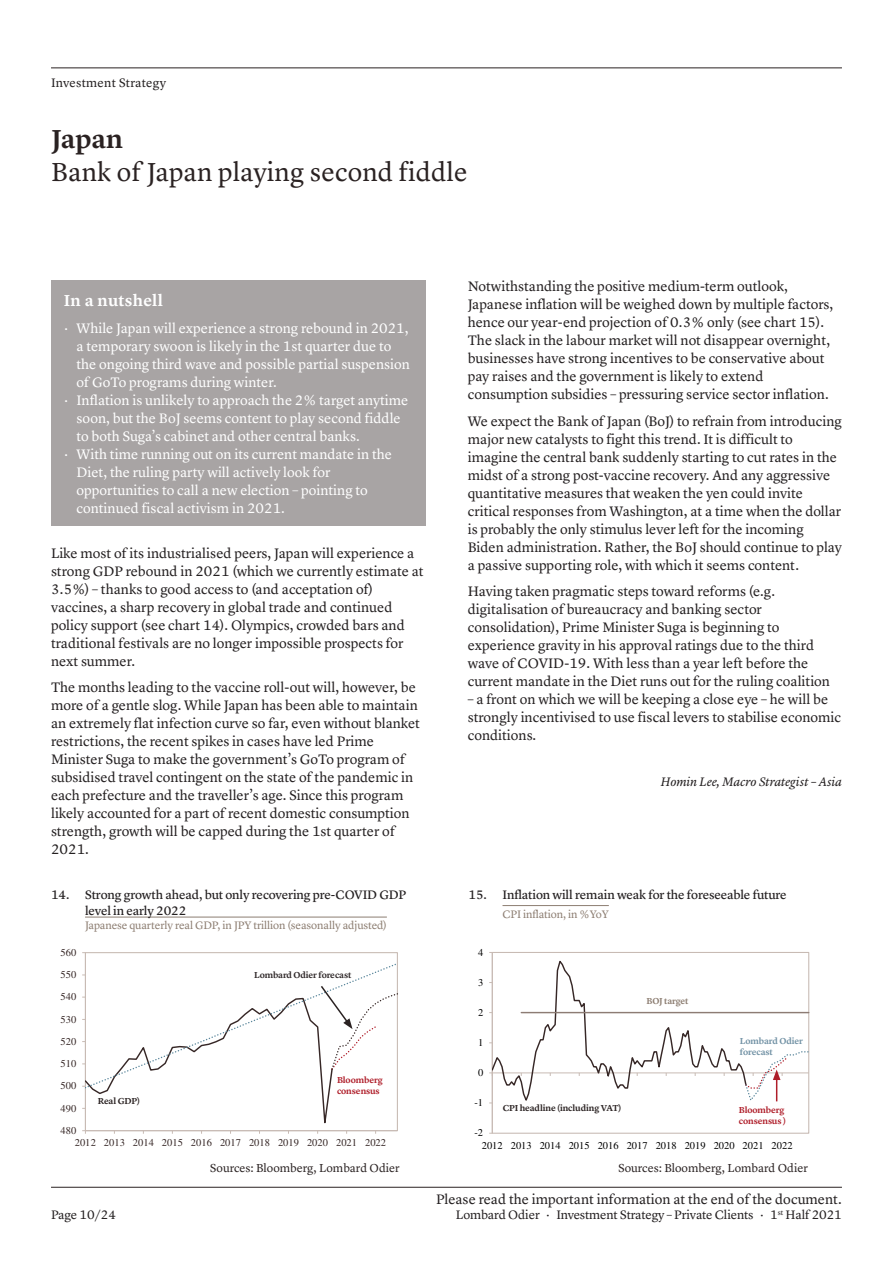
<style>
.page{position:relative;width:893px;height:1263px;background:#fff}
.page>*{position:absolute;margin:0;border:0;box-sizing:border-box;transform-origin:0 0}
.t1{font:27px "Lyon Text";letter-spacing:.005em;color:#2a2222}
.t2{font:600 27px "Lyon Text";color:#2a2222}
.t3{font:600 16.5px "Lyon Text";letter-spacing:.025em;color:#fff}
.t4{font:14.25px/18px "Lyon Text";color:#231f20}
.t5{font:14.25px "Lyon Text";color:#fff}
.t6{font:12.75px/15.8px "Lyon Text Regular No.2";letter-spacing:-.01em;color:#231f20}
.t7{font:12.75px "Lyon Text";letter-spacing:-.01em;color:#231f20}
.t8{font:italic 12.75px "Lyon Text";letter-spacing:-.01em;color:#231f20}
.t9{font:12.75px "Lyon Text";letter-spacing:.02em;color:#231f20}
.t10{font:12px "Lyon Text";color:#2a2222}
.t11{font:11.25px "Lyon Text";letter-spacing:-.01em;color:#8c7d71}
.t12{font:10.5px "Times LT Std";color:#362726}
.t13{font:10.5px "Times LT Std";color:#000001}
.t14{font:600 9px/10.8px "Lyon Text";letter-spacing:-.01em;color:#af1e2a}
.t15{font:600 9px "Lyon Text";letter-spacing:-.01em;color:#2a2222}
.t16{font:600 9px "Lyon Text";letter-spacing:-.01em;color:#2f2829}
.t17{font:600 9px/10.8px "Lyon Text";letter-spacing:-.01em;color:#7292a5}
.t18{font:600 9px "Lyon Text";letter-spacing:-.015em;color:#8c7d71}
</style>
<div class="page">
<hr style="left:502px;top:905px;width:107px;height:1px;background:#8c7d71">
<hr style="left:85px;top:917px;width:302px;height:1px;background:#8c7d71">
<hr style="left:492px;top:952px;width:1px;height:181px;background:#c8bbb4">
<hr style="left:85px;top:953px;width:1px;height:178px;background:#c8bbb4">
<hr style="left:51px;top:1187px;width:791px;height:1px;background:#2a2222">
<hr style="left:51px;top:68px;width:791px;height:1px;background:#2a2222">
<svg style="left:489px;top:952px;width:321px;height:152px"></svg>
<div style="left:51px;top:281px;width:374px;height:245px;background:#a8a4a4"></div>
<svg style="left:82px;top:962px;width:316px;height:172px"></svg>
<p class="t9" style="left:51px;top:73px;width:117px">Investment Strategy</p>
<h1 class="t2" style="left:51px;top:118px;width:74px">Japan</h1>
<h1 class="t1" style="left:51px;top:151px;width:418px">Bank of Japan playing second fiddle</h1>
<p class="t3" style="left:64px;top:288px;width:101px">In a nutshell</p>
<p class="t5" style="left:64px;top:317px;width:346px">· While Japan will experience a strong rebound in 2021,</p>
<p class="t5" style="left:77px;top:335px;width:316px">a temporary swoon is likely in the 1st quarter due to</p>
<p class="t5" style="left:77px;top:353px;width:335px">the ongoing third wave and possible partial suspension</p>
<p class="t5" style="left:77px;top:371px;width:202px">of GoTo programs during winter.</p>
<p class="t5" style="left:64px;top:389px;width:346px">· Inflation is unlikely to approach the 2% target anytime</p>
<p class="t5" style="left:77px;top:407px;width:326px">soon, but the BoJ seems content to play second fiddle</p>
<p class="t5" style="left:77px;top:425px;width:285px">to both Suga’s cabinet and other central banks.</p>
<p class="t5" style="left:64px;top:443px;width:330px">· With time running out on its current mandate in the</p>
<p class="t5" style="left:77px;top:461px;width:256px">Diet, the ruling party will actively look for</p>
<p class="t5" style="left:77px;top:479px;width:293px">opportunities to call a new election – pointing to</p>
<p class="t5" style="left:77px;top:497px;width:210px">continued fiscal activism in 2021.</p>
<p class="t4" style="left:51px;top:543px;width:374px">Like most of its industrialised peers, Japan will experience a strong GDP rebound in 2021 (which we currently estimate at 3.5%) – thanks to good access to (and acceptation of) vaccines, a sharp recovery in global trade and continued policy support (see chart 14). Olympics, crowded bars and traditional festivals are no longer impossible prospects for next summer.</p>
<p class="t4" style="left:51px;top:677px;width:370px">The months leading to the vaccine roll-out will, however, be more of a gentle slog. While Japan has been able to maintain an extremely flat infection curve so far, even without blanket restrictions, the recent spikes in cases have led Prime Minister Suga to make the government’s GoTo program of subsidised travel contingent on the state of the pandemic in each prefecture and the traveller’s age. Since this program likely accounted for a part of recent domestic consumption strength, growth will be capped during the 1st quarter of 2021.</p>
<p class="t4" style="left:468px;top:277px;width:367px">Notwithstanding the positive medium-term outlook, Japanese inflation will be weighed down by multiple factors, hence our year-end projection of 0.3% only (see chart 15).<br>The slack in the labour market will not disappear overnight, businesses have strong incentives to be conservative about pay raises and the government is likely to extend consumption subsidies – pressuring service sector inflation.</p>
<p class="t4" style="left:468px;top:411px;width:376px">We expect the Bank of Japan (BoJ) to refrain from introducing major new catalysts to fight this trend. It is difficult to imagine the central bank suddenly starting to cut rates in the midst of a strong post-vaccine recovery. And any aggressive quantitative measures that weaken the yen could invite critical responses from Washington, at a time when the dollar is probably the only stimulus lever left for the incoming Biden administration. Rather, the BoJ should continue to play a passive supporting role, with which it seems content.</p>
<p class="t4" style="left:468px;top:581px;width:364px">Having taken pragmatic steps toward reforms (e.g. digitalisation of bureaucracy and banking sector consolidation), Prime Minister Suga is beginning to experience gravity in his approval ratings due to the third wave of COVID-19. With less than a year left before the current mandate in the Diet runs out for the ruling coalition</p>
<p class="t4" style="left:468px;top:689px;width:375px">– a front on which we will be keeping a close eye – he will be strongly incentivised to use fiscal levers to stabilise economic conditions.</p>
<p class="t8" style="left:661px;top:772px;width:183px">Homin Lee, Macro Strategist – Asia</p>
<p class="t6" style="left:85px;top:886px;width:323px;text-indent:-34px">14. Strong growth ahead, but only recovering pre-COVID GDP level in early 2022</p>
<p class="t11" style="left:85px;top:917px;width:303px">Japanese quarterly real GDP, in JPY trillion (seasonally adjusted)</p>
<p class="t12" style="left:61px;top:946px;width:17px">560</p>
<p class="t12" style="left:61px;top:969px;width:17px">550</p>
<p class="t12" style="left:61px;top:991px;width:17px">540</p>
<p class="t12" style="left:61px;top:1013px;width:17px">530</p>
<p class="t12" style="left:61px;top:1035px;width:17px">520</p>
<p class="t12" style="left:61px;top:1058px;width:17px">510</p>
<p class="t12" style="left:61px;top:1080px;width:17px">500</p>
<p class="t12" style="left:61px;top:1102px;width:17px">490</p>
<p class="t12" style="left:61px;top:1124px;width:17px">480</p>
<p class="t15" style="left:98px;top:1094px;width:44px">Real GDP)</p>
<p class="t16" style="left:254px;top:968px;width:99px">Lombard Odier forecast</p>
<p class="t14" style="left:337px;top:1074px;width:47px">Bloomberg consensus</p>
<p class="t12" style="left:75px;top:1137px;width:313px">2012 2013 2014 2015 2016 2017 2018 2019 2020 2021 2022</p>
<p class="t10" style="left:210px;top:1158px;width:191px">Sources: Bloomberg, Lombard Odier</p>
<p class="t7" style="left:51px;top:1205px;width:67px">Page 10/24</p>
<p class="t6" style="left:468px;top:886px;width:320px">15. Inflation will remain weak for the foreseeable future</p>
<p class="t11" style="left:502px;top:905px;width:108px">CPI inflation, in %YoY</p>
<p class="t13" style="left:478px;top:946px;width:7px">4</p>
<p class="t13" style="left:478px;top:976px;width:7px">3</p>
<p class="t13" style="left:478px;top:1006px;width:7px">2</p>
<p class="t13" style="left:478px;top:1036px;width:7px">1</p>
<p class="t13" style="left:478px;top:1067px;width:7px">0</p>
<p class="t13" style="left:475px;top:1097px;width:10px">-1</p>
<p class="t13" style="left:475px;top:1127px;width:10px">-2</p>
<p class="t15" style="left:503px;top:1101px;width:120px">CPI headline (including VAT)</p>
<p class="t18" style="left:646px;top:994px;width:43px">BOJ target</p>
<p class="t17" style="left:740px;top:1035px;width:65px">Lombard Odier forecast</p>
<p class="t14" style="left:739px;top:1104px;width:49px">Bloomberg consensus )</p>
<p class="t13" style="left:482px;top:1139px;width:312px">2012 2013 2014 2015 2016 2017 2018 2019 2020 2021 2022</p>
<p class="t10" style="left:618px;top:1158px;width:191px">Sources: Bloomberg, Lombard Odier</p>
<p class="t4" style="left:436px;top:1189px;width:407px">Please read the important information at the end of the document.</p>
<p class="t7" style="left:456px;top:1205px;width:388px">Lombard Odier · Investment Strategy – Private Clients · 1<sup>st</sup> Half 2021</p>
</div>
